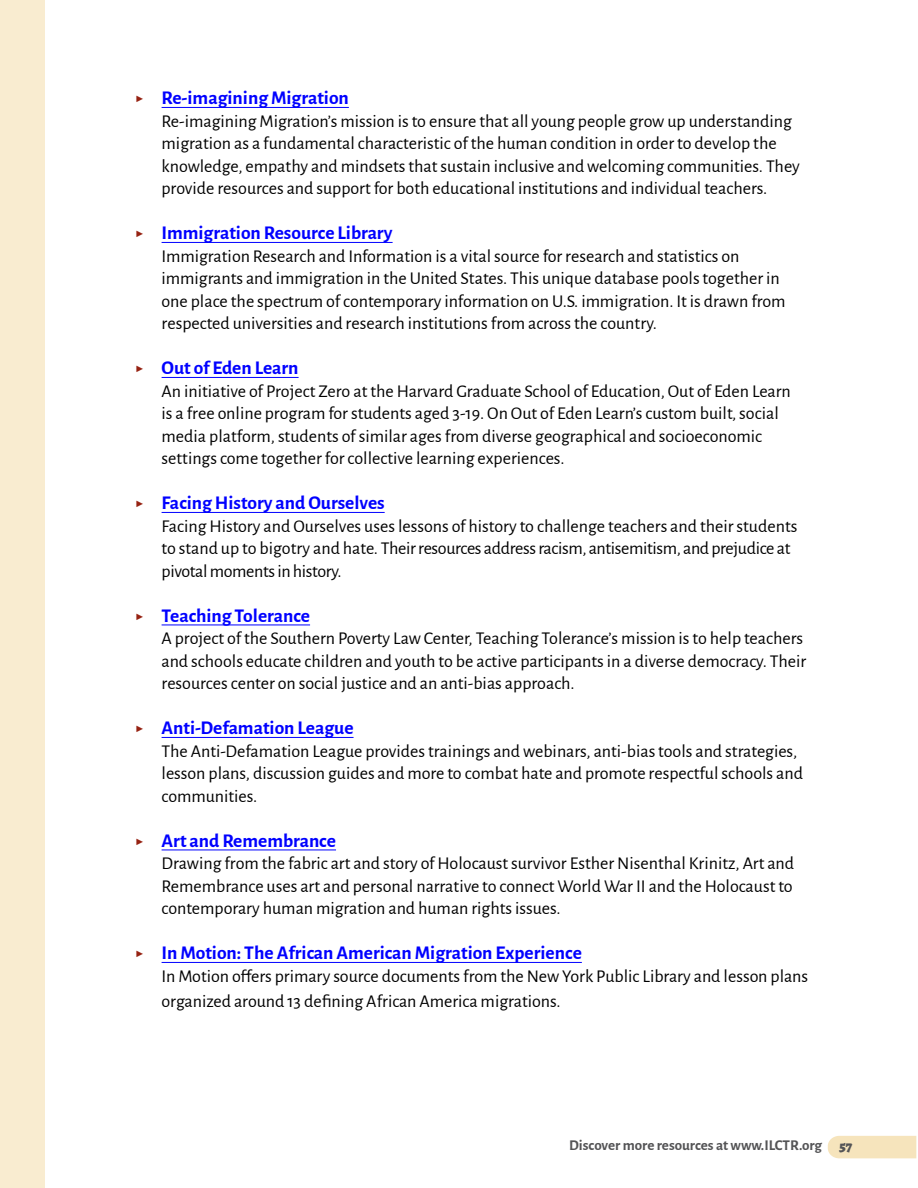
<style>
.page{position:relative;width:918px;height:1188px;background:#fff}
.page>*{position:absolute;margin:0;border:0;box-sizing:border-box;transform-origin:0 0}
.t1{font:700 19.5px "Alegreya Sans";color:#00f}
.t2{font:18px/22.5px "Alegreya Sans";color:#000}
.t3{font:700 15px "Alegreya Sans";color:#545456}
.s1{font-weight:500;font-size:22.5px;color:#962212}
.s2{font-family:"Alegreya";font-weight:900}
</style>
<div class="page">
<div style="left:828px;top:1136px;width:88px;height:22px;background:#f6e4bc"></div>
<hr style="left:162px;top:107px;width:187px;height:1px;background:#00f">
<hr style="left:162px;top:242px;width:231px;height:1px;background:#00f">
<hr style="left:162px;top:377px;width:137px;height:1px;background:#00f">
<hr style="left:162px;top:512px;width:223px;height:1px;background:#00f">
<hr style="left:162px;top:625px;width:148px;height:1px;background:#00f">
<hr style="left:162px;top:737px;width:192px;height:1px;background:#00f">
<hr style="left:162px;top:850px;width:174px;height:1px;background:#00f">
<hr style="left:162px;top:962px;width:420px;height:1px;background:#00f">
<div style="left:0;top:0;width:44px;height:1188px;background:#f9ecd0"></div>
<p class="t1" style="left:135px;top:84px;width:216px"><span class="s1">▶</span> Re-imagining Migration</p>
<p class="t2" style="left:162px;top:109px;width:640px">Re-imagining Migration’s mission is to ensure that all young people grow up understanding migration as a fundamental characteristic of the human condition in order to develop the knowledge, empathy and mindsets that sustain inclusive and welcoming communities. They provide resources and support for both educational institutions and individual teachers.</p>
<p class="t1" style="left:135px;top:219px;width:260px"><span class="s1">▶</span> Immigration Resource Library</p>
<p class="t2" style="left:162px;top:244px;width:626px">Immigration Research and Information is a vital source for research and statistics on immigrants and immigration in the United States. This unique database pools together in one place the spectrum of contemporary information on U.S. immigration. It is drawn from respected universities and research institutions from across the country.</p>
<p class="t1" style="left:135px;top:354px;width:166px"><span class="s1">▶</span> Out of Eden Learn</p>
<p class="t2" style="left:162px;top:379px;width:631px">An initiative of Project Zero at the Harvard Graduate School of Education, Out of Eden Learn is a free online program for students aged 3-19. On Out of Eden Learn’s custom built, social media platform, students of similar ages from diverse geographical and socioeconomic settings come together for collective learning experiences.</p>
<p class="t1" style="left:135px;top:489px;width:252px"><span class="s1">▶</span> Facing History and Ourselves</p>
<p class="t2" style="left:162px;top:514px;width:637px">Facing History and Ourselves uses lessons of history to challenge teachers and their students to stand up to bigotry and hate. Their resources address racism, antisemitism, and prejudice at pivotal moments in history.</p>
<p class="t1" style="left:135px;top:601px;width:177px"><span class="s1">▶</span> Teaching Tolerance</p>
<p class="t2" style="left:162px;top:626px;width:646px">A project of the Southern Poverty Law Center, Teaching Tolerance’s mission is to help teachers and schools educate children and youth to be active participants in a diverse democracy. Their resources center on social justice and an anti-bias approach.</p>
<p class="t1" style="left:135px;top:714px;width:220px"><span class="s1">▶</span> Anti-Defamation League</p>
<p class="t2" style="left:162px;top:739px;width:643px">The Anti-Defamation League provides trainings and webinars, anti-bias tools and strategies, lesson plans, discussion guides and more to combat hate and promote respectful schools and communities.</p>
<p class="t1" style="left:135px;top:826px;width:203px"><span class="s1">▶</span> Art and Remembrance</p>
<p class="t2" style="left:162px;top:851px;width:634px;text-align:justify">Drawing from the fabric art and story of Holocaust survivor Esther Nisenthal Krinitz, Art and Remembrance uses art and personal narrative to connect World War II and the Holocaust to contemporary human migration and human rights issues.</p>
<p class="t1" style="left:135px;top:939px;width:449px"><span class="s1">▶</span> In Motion: The African American Migration Experience</p>
<p class="t2" style="left:162px;top:962px;width:648px;line-height:25.5px">In Motion offers primary source documents from the New York Public Library and lesson plans organized around 13 defining African America migrations.</p>
<p class="t3" style="left:569px;top:1134px;width:285px">Discover more resources at www.ILCTR.org <span class="s2">57</span></p>
</div>
